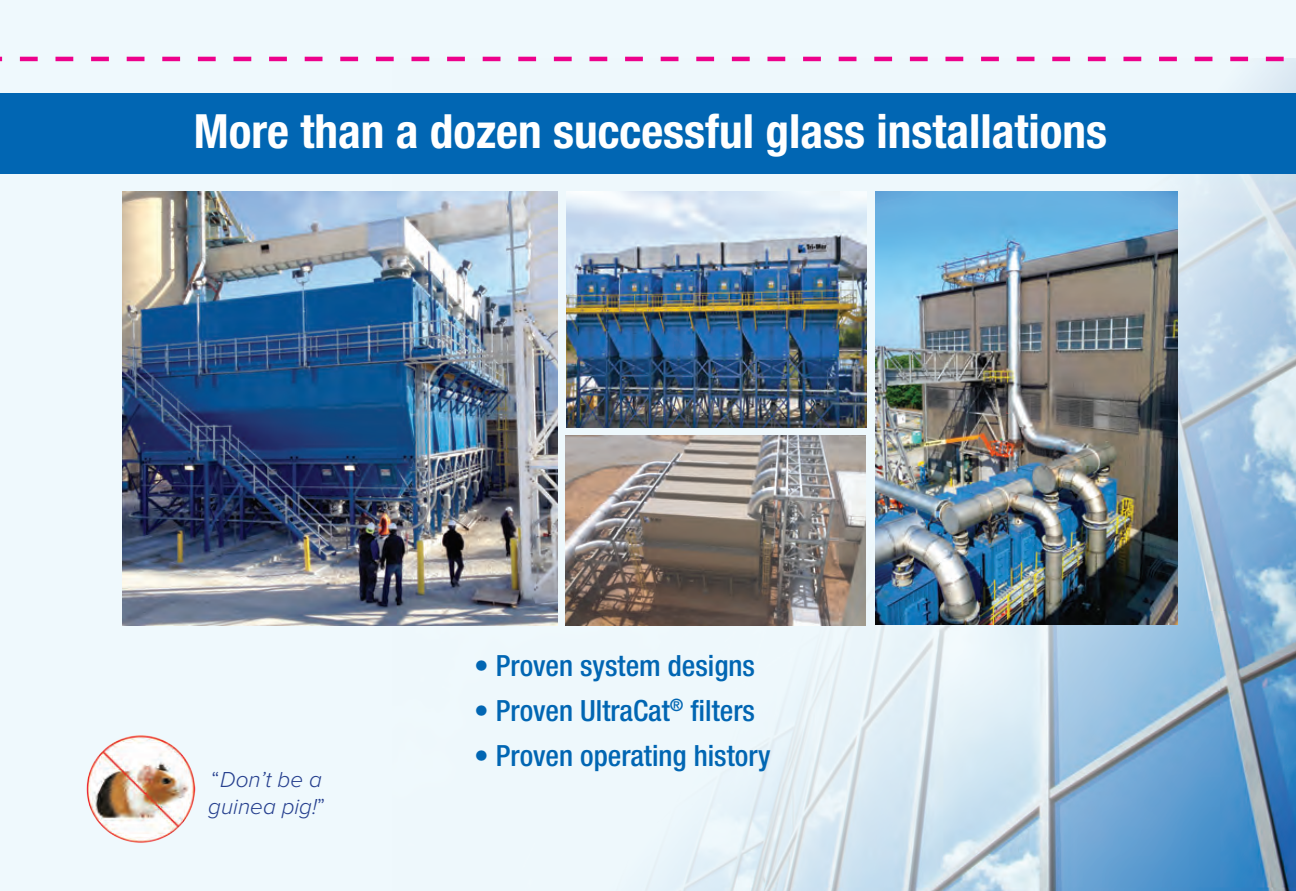
<style>
.page{position:relative;width:1296px;height:891px;background:#eff9fd}
.page>*{position:absolute;margin:0;border:0;box-sizing:border-box;transform-origin:0 0}
.t1{font:700 condensed 47.25px "Helvetica Neue LT Pro";color:#fff}
.t2{font:500 condensed 29.25px "Helvetica Neue";color:#0166b3}
.t3{font:italic 300 22.5px/27px "Proxima Nova";color:#253f8e}
.s1{font-style:normal}
</style>
<div class="page">
<img style="left:393px;top:61px;width:903px;height:830px">
<img style="left:565px;top:436px;width:300px;height:190px">
<img style="left:876px;top:192px;width:301px;height:433px">
<img style="left:566px;top:192px;width:300px;height:235px">
<img style="left:123px;top:191px;width:434px;height:435px">
<img style="left:86px;top:735px;width:110px;height:108px">
<div style="left:0;top:93px;width:1296px;height:80px;background:#0166b3"></div>
<svg style="left:0;top:57px;width:1296px;height:4px"></svg>
<h1 class="t1" style="left:194px;top:103px;width:915px">More than a dozen successful glass installations</h1>
<p class="t3" style="left:208px;top:767px;width:118px"><span class="s1">“</span>Don’t be a guinea pig!<span class="s1">”</span></p>
<p class="t2" style="left:474px;top:648px;width:282px">• Proven system designs</p>
<p class="t2" style="left:474px;top:693px;width:282px">• Proven UltraCat<sup>®</sup> filters</p>
<p class="t2" style="left:474px;top:738px;width:298px">• Proven operating history</p>
</div>
